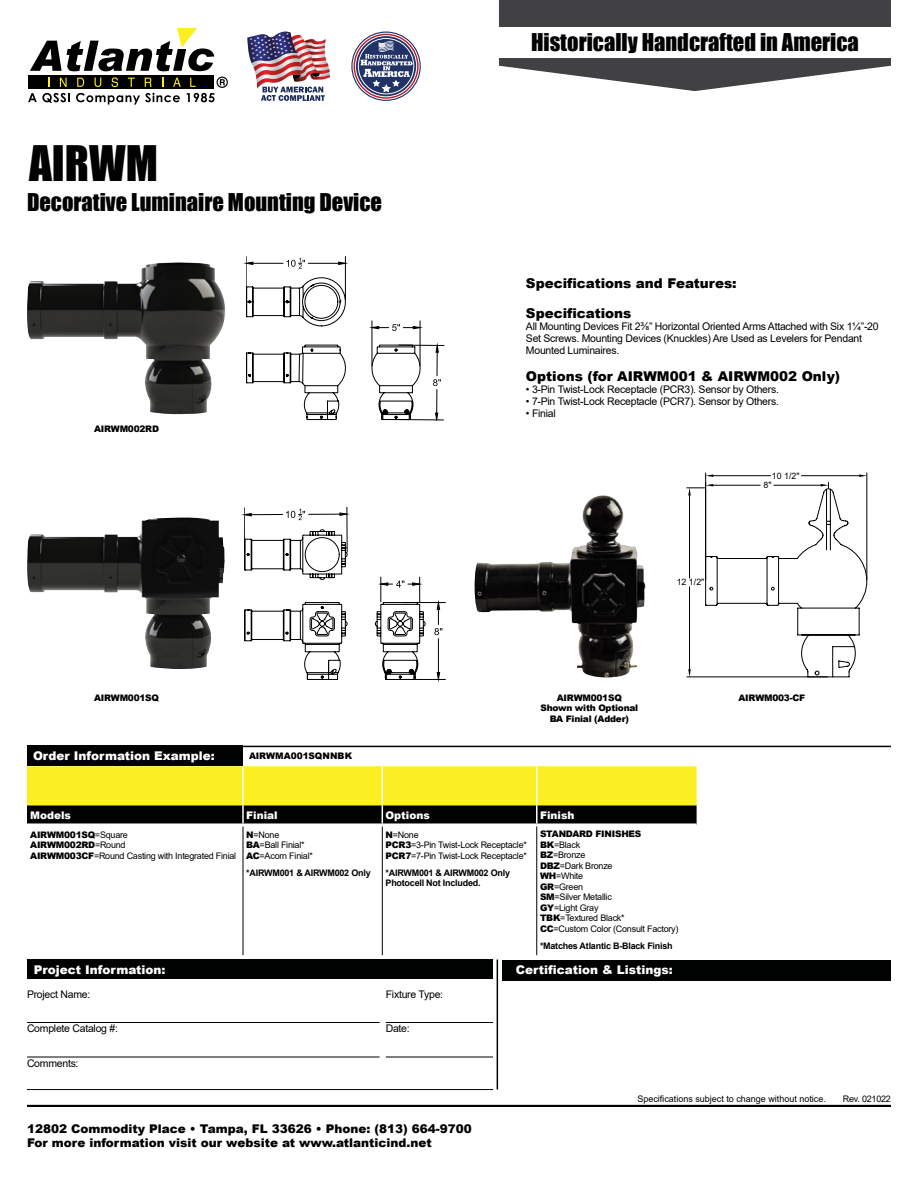
<style>
.page{position:relative;width:918px;height:1188px;background:#fff}
.page>*{position:absolute;margin:0;border:0;box-sizing:border-box;transform-origin:0 0}
.t1{font:45px "Impact";color:#000101}
.t2{font:22.5px "Impact";color:#000101}
.t3{font:900 13.5px "Arial";color:#000101}
.t4{font:900 12px/14.4px "Arial";color:#000101}
.t5{font:900 12px "Arial";color:#fff}
.t6{font:10.5px/12px "Arial";letter-spacing:-.025em;color:#000}
.t7{font:900 10.5px "Arial";color:#fff}
.t8{font:9px/10.5px "Arial";letter-spacing:-.025em;color:#000}
.t9{font:700 9px/10.5px "Arial";letter-spacing:-.025em;color:#000}
.t10{font:900 9px/10.5px "Arial";letter-spacing:-.025em;color:#000101;text-align:center}
.t11{font:9px "Arial";color:#000}
.t12{font:900 9px "Arial";letter-spacing:.005em;color:#000101}
.t13{font:8.85px "Arial";color:#000}
.s1{font-weight:900;color:#000101}
</style>
<div class="page">
<div style="left:27px;top:1105px;width:864px;height:2px;border:2px solid #000101"></div>
<div style="left:502px;top:960px;width:389px;height:20px;background:#000101"></div>
<hr style="left:497px;top:960px;width:1px;height:129px;background:#000101">
<div style="left:27px;top:960px;width:466px;height:19px;background:#000101"></div>
<hr style="left:27px;top:1089px;width:466px;height:1px;background:#000">
<hr style="left:27px;top:1022px;width:353px;height:1px;background:#000">
<hr style="left:27px;top:1057px;width:353px;height:1px;background:#000">
<hr style="left:386px;top:1057px;width:107px;height:1px;background:#000">
<hr style="left:386px;top:1022px;width:107px;height:1px;background:#000">
<svg style="left:499px;top:0;width:392px;height:91px"></svg>
<div style="left:499px;top:27px;width:392px;height:30px;background:#fff"></div>
<div style="left:28px;top:75px;width:186px;height:14px;background:#000"></div>
<svg style="left:30px;top:28px;width:184px;height:43px"></svg>
<svg style="left:60px;top:78px;width:7px;height:9px"></svg>
<svg style="left:28px;top:93px;width:42px;height:10px"></svg>
<svg style="left:76px;top:77px;width:152px;height:28px"></svg>
<img style="left:247px;top:32px;width:83px;height:69px">
<svg style="left:351px;top:32px;width:70px;height:69px"></svg>
<div style="left:27px;top:746px;width:216px;height:20px;background:#000101"></div>
<svg style="left:27px;top:766px;width:670px;height:59px;background:#afa621"></svg>
<hr style="left:243px;top:826px;width:1px;height:129px;background:#000">
<hr style="left:382px;top:826px;width:1px;height:129px;background:#000">
<hr style="left:537px;top:826px;width:1px;height:129px;background:#000">
<hr style="left:27px;top:746px;width:864px;height:1px;background:#000101">
<img style="left:475px;top:495px;width:170px;height:183px">
<hr style="left:687px;top:677px;width:141px;height:1px;background:#000">
<svg style="left:687px;top:472px;width:180px;height:205px"></svg>
<img style="left:27px;top:262px;width:199px;height:153px">
<img style="left:27px;top:518px;width:198px;height:151px">
<hr style="left:399px;top:345px;width:45px;height:1px;background:#000">
<hr style="left:398px;top:419px;width:45px;height:1px;background:#000">
<svg style="left:433px;top:345px;width:8px;height:75px"></svg>
<svg style="left:245px;top:256px;width:178px;height:164px"></svg>
<hr style="left:403px;top:602px;width:42px;height:1px;background:#000">
<hr style="left:403px;top:679px;width:42px;height:1px;background:#000">
<hr style="left:438px;top:639px;width:1px;height:33px;background:#000">
<svg style="left:437px;top:672px;width:3px;height:7px"></svg>
<svg style="left:434px;top:602px;width:8px;height:33px"></svg>
<svg style="left:243px;top:507px;width:182px;height:173px"></svg>
<h1 class="t1" style="left:29px;top:128px;width:130px">AIRWM</h1>
<h2 class="t2" style="left:27px;top:184px;width:357px">Decorative Luminaire Mounting Device</h2>
<p class="t10" style="left:94px;top:423px;width:66px">AIRWM002RD</p>
<h2 class="t2" style="left:531px;top:25px;width:329px">Historically Handcrafted in America</h2>
<h3 class="t3" style="left:526px;top:274px;width:212px">Specifications and Features:</h3>
<h3 class="t3" style="left:526px;top:304px;width:107px">Specifications</h3>
<p class="t6" style="left:526px;top:321px;width:354px">All Mounting Devices Fit 2⅜” Horizontal Oriented Arms Attached with Six 1¼”-20<br>Set Screws. Mounting Devices (Knuckles) Are Used as Levelers for Pendant<br>Mounted Luminaires.</p>
<h3 class="t3" style="left:526px;top:367px;width:316px">Options (for AIRWM001 &amp; AIRWM002 Only)</h3>
<p class="t6" style="left:526px;top:384px;width:255px">• 3-Pin Twist-Lock Receptacle (PCR3). Sensor by Others.</p>
<p class="t6" style="left:526px;top:396px;width:255px">• 7-Pin Twist-Lock Receptacle (PCR7). Sensor by Others.</p>
<p class="t6" style="left:526px;top:408px;width:31px">• Finial</p>
<p class="t13" style="left:772px;top:470px;width:29px">10 1/2"</p>
<p class="t13" style="left:677px;top:576px;width:29px">12 1/2"</p>
<p class="t13" style="left:763px;top:479px;width:10px">8"</p>
<p class="t10" style="left:94px;top:692px;width:66px">AIRWM001SQ</p>
<p class="t10" style="left:739px;top:692px;width:68px">AIRWM003-CF</p>
<p class="t10" style="left:540px;top:692px;width:99px">AIRWM001SQ<br>Shown with Optional<br>BA Finial (Adder)</p>
<h3 class="t5" style="left:33px;top:747px;width:183px">Order Information Example:</h3>
<p class="t12" style="left:249px;top:749px;width:105px">AIRWMA001SQNNBK</p>
<p class="t7" style="left:30px;top:808px;width:42px">Models</p>
<p class="t7" style="left:246px;top:808px;width:33px">Finial</p>
<p class="t7" style="left:386px;top:808px;width:46px">Options</p>
<p class="t7" style="left:540px;top:808px;width:36px">Finish</p>
<p class="t8" style="left:30px;top:829px;width:207px"><span class="s1">AIRWM001SQ</span>=Square<br><span class="s1">AIRWM002RD</span>=Round<br><span class="s1">AIRWM003CF</span>=Round Casting with Integrated Finial</p>
<p class="t8" style="left:246px;top:829px;width:68px"><span class="s1">N</span>=None<br><span class="s1">BA</span>=Ball Finial*<br><span class="s1">AC</span>=Acorn Finial*</p>
<p class="t9" style="left:246px;top:867px;width:126px">*AIRWM001 &amp; AIRWM002 Only</p>
<p class="t8" style="left:540px;top:829px;width:140px"><span class="s1">STANDARD FINISHES<br>BK</span>=Black<br><span class="s1">BZ</span>=Bronze<br><span class="s1">DBZ</span>=Dark Bronze<br><span class="s1">WH</span>=White<br><span class="s1">GR</span>=Green<br><span class="s1">SM</span>=Silver Metallic<br><span class="s1">GY</span>=Light Gray<br><span class="s1">TBK</span>=Textured Black*<br><span class="s1">CC</span>=Custom Color (Consult Factory)</p>
<p class="t9" style="left:540px;top:941px;width:134px">*Matches Atlantic B-Black Finish</p>
<p class="t8" style="left:386px;top:829px;width:143px"><span class="s1">N</span>=None<br><span class="s1">PCR3</span>=3-Pin Twist-Lock Receptacle*<br><span class="s1">PCR7</span>=7-Pin Twist-Lock Receptacle*</p>
<p class="t9" style="left:386px;top:868px;width:126px">*AIRWM001 &amp; AIRWM002 Only<br>Photocell Not Included.</p>
<h3 class="t5" style="left:34px;top:961px;width:133px">Project Information:</h3>
<h3 class="t5" style="left:516px;top:961px;width:159px">Certification &amp; Listings:</h3>
<p class="t6" style="left:386px;top:988px;width:59px">Fixture Type:</p>
<p class="t6" style="left:386px;top:1023px;width:26px">Date:</p>
<p class="t6" style="left:27px;top:988px;width:65px">Project Name:</p>
<p class="t6" style="left:27px;top:1023px;width:92px">Complete Catalog #:</p>
<p class="t6" style="left:27px;top:1057px;width:53px">Comments:</p>
<h3 class="t4" style="left:27px;top:1121px;width:446px">12802 Commodity Place • Tampa, FL 33626 • Phone: (813) 664-9700<br>For more information visit our website at www.atlanticind.net</h3>
<p class="t11" style="left:637px;top:1093px;width:190px">Specifications subject to change without notice.</p>
<p class="t8" style="left:843px;top:1094px;width:50px">Rev. 021022</p>
</div>
